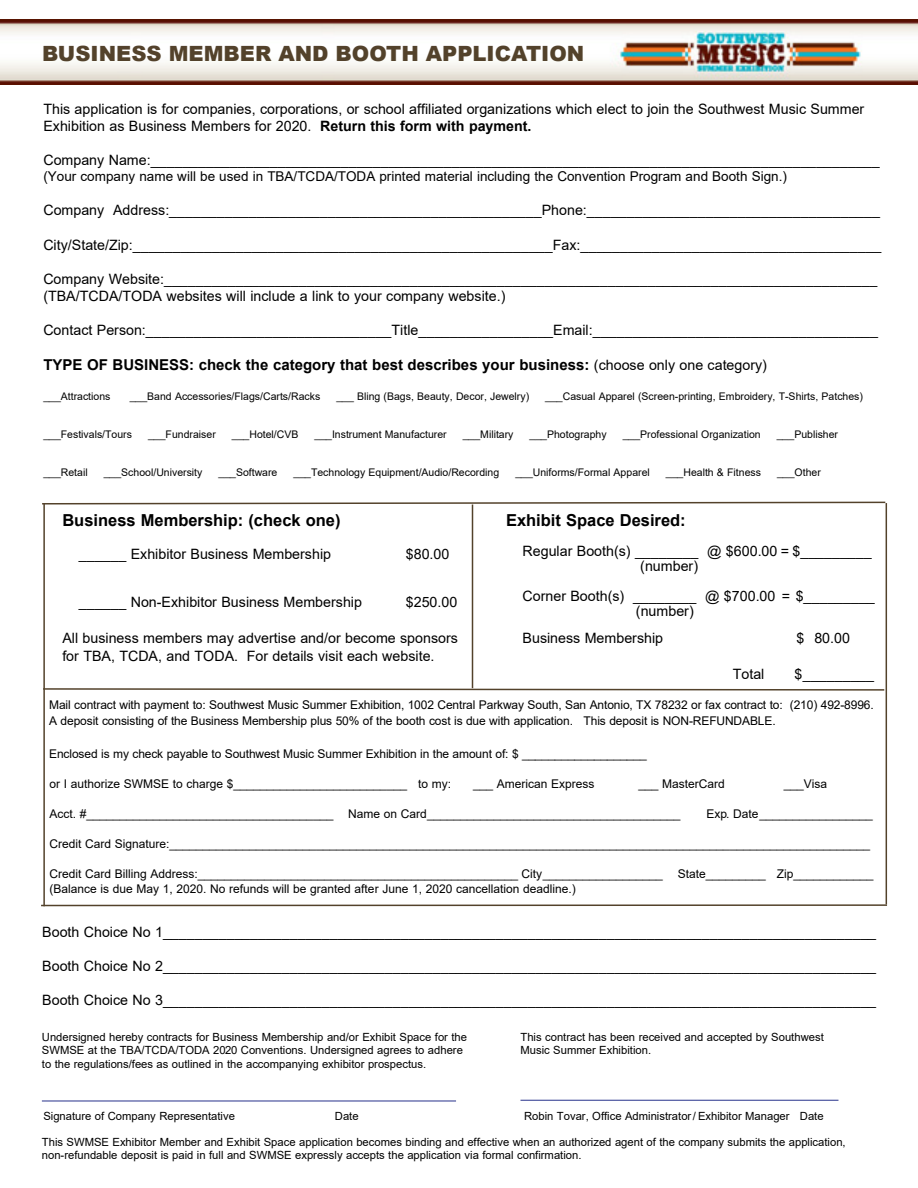
<style>
.page{position:relative;width:918px;height:1188px;background:#fff}
.page>*{position:absolute;margin:0;border:0;box-sizing:border-box;transform-origin:0 0}
.t1{font:900 21px "Arial";color:#53422b}
.t2{font:700 16.5px "Arial";color:#000}
.t3{font:700 15px "Arial";color:#000}
.t4{font:14.25px/17.1px "Arial";color:#000}
.t5{font:13.5px "Arial";color:#000}
.t6{font:12px/16.5px "Arial";letter-spacing:-.01em;color:#000}
.t7{font:11.25px/13.5px "Arial";color:#000}
.t8{font:10.5px "Arial";color:#000}
.s1{font-weight:700}
.s2{font-weight:400;font-size:14.25px}
</style>
<div class="page">
<hr style="left:43px;top:503px;width:2px;height:403px;background:#53422b">
<svg style="left:42px;top:501px;width:844px;height:4px"></svg>
<hr style="left:886px;top:503px;width:1px;height:401px;background:#53422b">
<hr style="left:41px;top:904px;width:846px;height:2px;background:#53422b">
<svg style="left:43px;top:687px;width:843px;height:4px"></svg>
<hr style="left:42px;top:1101px;width:414px;height:1px;background:#27318b">
<hr style="left:520px;top:1100px;width:318px;height:1px;background:#27318b">
<hr style="left:472px;top:505px;width:1px;height:183px;background:#53422b">
<img style="left:0;top:19px;width:918px;height:66px">
<h1 class="t1" style="left:42px;top:39px;width:544px">BUSINESS MEMBER AND BOOTH APPLICATION</h1>
<p class="t4" style="left:43px;top:100px;width:822px">This application is for companies, corporations, or school affiliated organizations which elect to join the Southwest Music Summer<br>Exhibition as Business Members for 2020. <span class="s1">Return this form with payment.</span></p>
<p class="t4" style="left:43px;top:151px;width:838px">Company Name:____________________________________________________________________________________________</p>
<p class="t5" style="left:43px;top:167px;width:745px">(Your company name will be used in TBA/TCDA/TODA printed material including the Convention Program and Booth Sign.)</p>
<p class="t4" style="left:43px;top:202px;width:838px">Company Address:_______________________________________________Phone:_____________________________________</p>
<p class="t4" style="left:43px;top:236px;width:840px">City/State/Zip:_____________________________________________________Fax:______________________________________</p>
<p class="t4" style="left:43px;top:270px;width:836px">Company Website:__________________________________________________________________________________________ (TBA/TCDA/TODA websites will include a link to your company website.)</p>
<p class="t4" style="left:43px;top:321px;width:836px">Contact Person:_______________________________Title_________________Email:____________________________________</p>
<p class="t3" style="left:43px;top:354px;width:725px">TYPE OF BUSINESS: check the category that best describes your business: <span class="s2">(choose only one category)</span></p>
<p class="t8" style="left:43px;top:389px;width:69px">___Attractions</p>
<p class="t8" style="left:130px;top:389px;width:192px">___Band Accessories/Flags/Carts/Racks</p>
<p class="t8" style="left:336px;top:389px;width:194px">___ Bling (Bags, Beauty, Decor, Jewelry)</p>
<p class="t8" style="left:545px;top:389px;width:319px">___Casual Apparel (Screen-printing, Embroidery, T-Shirts, Patches)</p>
<p class="t8" style="left:43px;top:427px;width:90px">___Festivals/Tours</p>
<p class="t8" style="left:148px;top:427px;width:69px">___Fundraiser</p>
<p class="t8" style="left:232px;top:427px;width:68px">___Hotel/CVB</p>
<p class="t8" style="left:315px;top:427px;width:134px">___Instrument Manufacturer</p>
<p class="t8" style="left:463px;top:427px;width:52px">___Military</p>
<p class="t8" style="left:530px;top:427px;width:79px">___Photography</p>
<p class="t8" style="left:623px;top:427px;width:140px">___Professional Organization</p>
<p class="t8" style="left:777px;top:427px;width:63px">___Publisher</p>
<p class="t8" style="left:43px;top:465px;width:46px">___Retail</p>
<p class="t8" style="left:104px;top:465px;width:100px">___School/University</p>
<p class="t8" style="left:219px;top:465px;width:60px">___Software</p>
<p class="t8" style="left:294px;top:465px;width:207px">___Technology Equipment/Audio/Recording</p>
<p class="t8" style="left:515px;top:465px;width:136px">___Uniforms/Formal Apparel</p>
<p class="t8" style="left:666px;top:465px;width:97px">___Health &amp; Fitness</p>
<p class="t8" style="left:777px;top:465px;width:45px">___Other</p>
<p class="t2" style="left:62px;top:509px;width:280px">Business Membership: (check one)</p>
<p class="t4" style="left:79px;top:546px;width:254px">______ Exhibitor Business Membership</p>
<p class="t4" style="left:406px;top:546px;width:45px">$80.00</p>
<p class="t4" style="left:79px;top:594px;width:285px">______ Non-Exhibitor Business Membership</p>
<p class="t4" style="left:406px;top:594px;width:53px">$250.00</p>
<p class="t4" style="left:62px;top:629px;width:397px;line-height:18px">All business members may advertise and/or become sponsors for TBA, TCDA, and TODA. For details visit each website.</p>
<p class="t2" style="left:506px;top:509px;width:181px">Exhibit Space Desired:</p>
<p class="t4" style="left:640px;top:544px;width:233px;line-height:15px;text-indent:-118px">Regular Booth(s) ________ @ $600.00 = $_________ (number)</p>
<p class="t4" style="left:636px;top:589px;width:240px;line-height:15px;text-indent:-113px">Corner Booth(s) ________ @ $700.00 = $_________ (number)</p>
<p class="t4" style="left:523px;top:630px;width:142px">Business Membership</p>
<p class="t4" style="left:797px;top:630px;width:55px">$ 80.00</p>
<p class="t4" style="left:733px;top:666px;width:33px">Total</p>
<p class="t4" style="left:795px;top:666px;width:81px">$_________</p>
<p class="t6" style="left:49px;top:696px;width:826px">Mail contract with payment to: Southwest Music Summer Exhibition, 1002 Central Parkway South, San Antonio, TX 78232 or fax contract to: (210) 492-8996.<br>A deposit consisting of the Business Membership plus 50% of the booth cost is due with application. This deposit is NON-REFUNDABLE.</p>
<p class="t6" style="left:49px;top:746px;width:599px">Enclosed is my check payable to Southwest Music Summer Exhibition in the amount of: $ ___________________</p>
<p class="t6" style="left:49px;top:776px;width:403px">or I authorize SWMSE to charge $__________________________ to my:</p>
<p class="t6" style="left:473px;top:776px;width:123px">___ American Express</p>
<p class="t6" style="left:639px;top:776px;width:88px">___ MasterCard</p>
<p class="t6" style="left:784px;top:776px;width:45px">___Visa</p>
<p class="t6" style="left:49px;top:806px;width:633px">Acct. #_____________________________________ Name on Card______________________________________</p>
<p class="t6" style="left:706px;top:806px;width:168px">Exp. Date_________________</p>
<p class="t6" style="left:49px;top:836px;width:822px">Credit Card Signature:_________________________________________________________________________________________________________</p>
<p class="t6" style="left:49px;top:866px;width:826px;line-height:15px">Credit Card Billing Address:________________________________________________ City__________________ State_________ Zip____________ (Balance is due May 1, 2020. No refunds will be granted after June 1, 2020 cancellation deadline.)</p>
<p class="t4" style="left:42px;top:923px;width:835px">Booth Choice No 1__________________________________________________________________________________________</p>
<p class="t4" style="left:42px;top:958px;width:835px">Booth Choice No 2__________________________________________________________________________________________</p>
<p class="t4" style="left:42px;top:992px;width:835px">Booth Choice No 3__________________________________________________________________________________________</p>
<p class="t7" style="left:42px;top:1030px;width:427px">Undersigned hereby contracts for Business Membership and/or Exhibit Space for the<br>SWMSE at the TBA/TCDA/TODA 2020 Conventions. Undersigned agrees to adhere to the regulations/fees as outlined in the accompanying exhibitor prospectus.</p>
<p class="t7" style="left:521px;top:1030px;width:305px">This contract has been received and accepted by Southwest<br>Music Summer Exhibition.</p>
<p class="t7" style="left:43px;top:1109px;width:193px">Signature of Company Representative</p>
<p class="t7" style="left:335px;top:1109px;width:25px">Date</p>
<p class="t7" style="left:524px;top:1109px;width:301px">Robin Tovar, Office Administrator / Exhibitor Manager Date</p>
<p class="t7" style="left:42px;top:1135px;width:805px">This SWMSE Exhibitor Member and Exhibit Space application becomes binding and effective when an authorized agent of the company submits the application, non-refundable deposit is paid in full and SWMSE expressly accepts the application via formal confirmation.</p>
</div>
